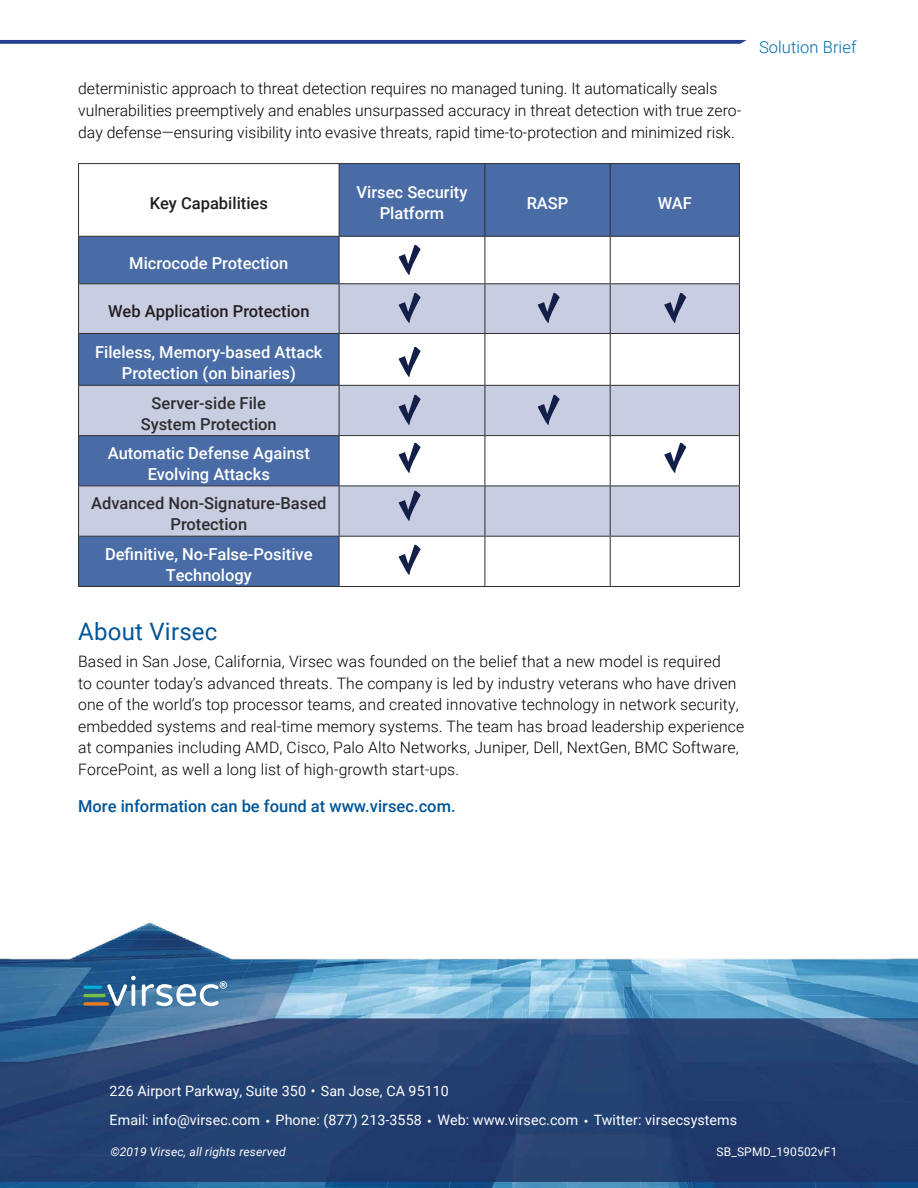
<style>
.page{position:relative;width:918px;height:1188px;background:#fff}
.page>*{position:absolute;margin:0;border:0;box-sizing:border-box;transform-origin:0 0}
.t1{font:24px "Roboto";letter-spacing:.01em;color:#015698}
.t2{font:500 16.5px/21px "Roboto";color:#fff;text-align:center}
.t3{font:500 16.5px/21px "Roboto";color:#2e2e2f;text-align:center}
.t4{font:500 16.5px "Roboto";color:#015698}
.t5{font:500 16.5px "Roboto";color:#231f20}
.t6{font:300 16.5px "Roboto";letter-spacing:.005em;color:#006daa}
.t7{font:300 15.75px/21.6px "Roboto";letter-spacing:.01em;color:#000}
.t8{font:14.25px/28.8px "Roboto";letter-spacing:.005em;color:#fff}
.t9{font:italic 12px "Roboto";letter-spacing:.015em;color:#fff}
.t10{font:12px "Roboto";letter-spacing:.015em;color:#fff}
.s1{font-family:"Myriad Pro"}
</style>
<div class="page">
<svg style="left:0;top:40px;width:747px;height:4px;background:#304a95"></svg>
<img style="left:0;top:922px;width:918px;height:266px">
<svg style="left:107px;top:976px;width:29px;height:30px"></svg>
<svg style="left:142px;top:981px;width:85px;height:25px"></svg>
<hr style="left:83px;top:986px;width:19px;height:3px;background:#00acdb;border-radius:2px">
<hr style="left:83px;top:994px;width:23px;height:3px;background:#77c043;border-radius:2px">
<svg style="left:83px;top:1002px;width:26px;height:4px"></svg>
<svg style="left:79px;top:164px;width:660px;height:422px;fill:#496ca7"></svg>
<svg style="left:79px;top:284px;width:660px;height:252px;fill:#c8cde2"></svg>
<svg style="left:340px;top:436px;width:399px;height:150px"></svg>
<hr style="left:78px;top:163px;width:261px;height:1px;background:#2e2e2f">
<hr style="left:78px;top:164px;width:1px;height:72px;background:#2e2e2f">
<hr style="left:339px;top:163px;width:146px;height:1px;background:#2e2e2f">
<hr style="left:339px;top:164px;width:1px;height:72px;background:#2e2e2f">
<hr style="left:485px;top:163px;width:125px;height:1px;background:#2e2e2f">
<hr style="left:485px;top:164px;width:1px;height:72px;background:#2e2e2f">
<hr style="left:610px;top:163px;width:130px;height:1px;background:#2e2e2f">
<hr style="left:610px;top:164px;width:1px;height:72px;background:#2e2e2f">
<hr style="left:739px;top:164px;width:1px;height:72px;background:#2e2e2f">
<hr style="left:339px;top:236px;width:146px;height:1px;background:#2e2e2f">
<hr style="left:485px;top:236px;width:125px;height:1px;background:#2e2e2f">
<hr style="left:485px;top:237px;width:1px;height:46px;background:#2e2e2f">
<hr style="left:610px;top:236px;width:130px;height:1px;background:#2e2e2f">
<hr style="left:610px;top:237px;width:1px;height:46px;background:#2e2e2f">
<hr style="left:739px;top:237px;width:1px;height:46px;background:#2e2e2f">
<hr style="left:339px;top:283px;width:146px;height:1px;background:#2e2e2f">
<hr style="left:485px;top:283px;width:125px;height:1px;background:#2e2e2f">
<hr style="left:485px;top:284px;width:1px;height:49px;background:#2e2e2f">
<hr style="left:610px;top:283px;width:130px;height:1px;background:#2e2e2f">
<hr style="left:610px;top:284px;width:1px;height:49px;background:#2e2e2f">
<hr style="left:739px;top:284px;width:1px;height:49px;background:#2e2e2f">
<hr style="left:339px;top:333px;width:146px;height:1px;background:#2e2e2f">
<hr style="left:485px;top:333px;width:125px;height:1px;background:#2e2e2f">
<hr style="left:485px;top:334px;width:1px;height:51px;background:#2e2e2f">
<hr style="left:610px;top:333px;width:130px;height:1px;background:#2e2e2f">
<hr style="left:610px;top:334px;width:1px;height:51px;background:#2e2e2f">
<hr style="left:739px;top:334px;width:1px;height:51px;background:#2e2e2f">
<hr style="left:339px;top:385px;width:146px;height:1px;background:#2e2e2f">
<hr style="left:485px;top:385px;width:125px;height:1px;background:#2e2e2f">
<hr style="left:485px;top:386px;width:1px;height:49px;background:#2e2e2f">
<hr style="left:610px;top:385px;width:130px;height:1px;background:#2e2e2f">
<hr style="left:610px;top:386px;width:1px;height:49px;background:#2e2e2f">
<hr style="left:739px;top:386px;width:1px;height:49px;background:#2e2e2f">
<hr style="left:339px;top:435px;width:146px;height:1px;background:#2e2e2f">
<hr style="left:485px;top:435px;width:125px;height:1px;background:#2e2e2f">
<hr style="left:485px;top:436px;width:1px;height:50px;background:#2e2e2f">
<hr style="left:610px;top:435px;width:130px;height:1px;background:#2e2e2f">
<hr style="left:610px;top:436px;width:1px;height:50px;background:#2e2e2f">
<hr style="left:739px;top:436px;width:1px;height:50px;background:#2e2e2f">
<hr style="left:339px;top:486px;width:146px;height:1px;background:#2e2e2f">
<hr style="left:485px;top:486px;width:125px;height:1px;background:#2e2e2f">
<hr style="left:485px;top:486px;width:1px;height:50px;background:#2e2e2f">
<hr style="left:610px;top:486px;width:130px;height:1px;background:#2e2e2f">
<hr style="left:610px;top:486px;width:1px;height:50px;background:#2e2e2f">
<hr style="left:739px;top:486px;width:1px;height:50px;background:#2e2e2f">
<hr style="left:339px;top:536px;width:146px;height:1px;background:#2e2e2f">
<hr style="left:485px;top:536px;width:125px;height:1px;background:#2e2e2f">
<hr style="left:485px;top:537px;width:1px;height:49px;background:#2e2e2f">
<hr style="left:610px;top:536px;width:130px;height:1px;background:#2e2e2f">
<hr style="left:610px;top:537px;width:1px;height:49px;background:#2e2e2f">
<hr style="left:739px;top:537px;width:1px;height:49px;background:#2e2e2f">
<hr style="left:339px;top:586px;width:146px;height:1px;background:#2e2e2f">
<hr style="left:485px;top:586px;width:125px;height:1px;background:#2e2e2f">
<hr style="left:610px;top:586px;width:130px;height:1px;background:#2e2e2f">
<hr style="left:78px;top:236px;width:261px;height:1px;background:#2e2e2f">
<hr style="left:78px;top:237px;width:1px;height:46px;background:#2e2e2f">
<hr style="left:339px;top:237px;width:1px;height:46px;background:#2e2e2f">
<hr style="left:78px;top:283px;width:261px;height:1px;background:#2e2e2f">
<hr style="left:78px;top:284px;width:1px;height:49px;background:#2e2e2f">
<hr style="left:339px;top:284px;width:1px;height:49px;background:#2e2e2f">
<hr style="left:78px;top:333px;width:261px;height:1px;background:#2e2e2f">
<hr style="left:78px;top:334px;width:1px;height:51px;background:#2e2e2f">
<hr style="left:339px;top:334px;width:1px;height:51px;background:#2e2e2f">
<hr style="left:78px;top:385px;width:261px;height:1px;background:#2e2e2f">
<hr style="left:78px;top:386px;width:1px;height:49px;background:#2e2e2f">
<hr style="left:339px;top:386px;width:1px;height:49px;background:#2e2e2f">
<hr style="left:78px;top:435px;width:261px;height:1px;background:#2e2e2f">
<hr style="left:78px;top:436px;width:1px;height:50px;background:#2e2e2f">
<hr style="left:339px;top:436px;width:1px;height:50px;background:#2e2e2f">
<hr style="left:78px;top:486px;width:261px;height:1px;background:#2e2e2f">
<hr style="left:78px;top:486px;width:1px;height:50px;background:#2e2e2f">
<hr style="left:339px;top:486px;width:1px;height:50px;background:#2e2e2f">
<hr style="left:78px;top:536px;width:261px;height:1px;background:#2e2e2f">
<hr style="left:78px;top:537px;width:1px;height:49px;background:#2e2e2f">
<hr style="left:339px;top:537px;width:1px;height:49px;background:#2e2e2f">
<hr style="left:78px;top:586px;width:261px;height:1px;background:#2e2e2f">
<svg style="left:399px;top:243px;width:22px;height:37px"></svg>
<svg style="left:399px;top:345px;width:22px;height:37px"></svg>
<svg style="left:399px;top:441px;width:22px;height:37px"></svg>
<svg style="left:399px;top:542px;width:22px;height:38px"></svg>
<svg style="left:399px;top:291px;width:22px;height:37px"></svg>
<svg style="left:538px;top:291px;width:22px;height:37px"></svg>
<svg style="left:538px;top:393px;width:22px;height:37px"></svg>
<svg style="left:664px;top:291px;width:22px;height:37px"></svg>
<svg style="left:664px;top:441px;width:22px;height:37px"></svg>
<svg style="left:399px;top:393px;width:22px;height:37px"></svg>
<svg style="left:399px;top:488px;width:22px;height:38px"></svg>
<p class="t7" style="left:78px;top:77px;width:665px">deterministic approach to threat detection requires no managed tuning. It automatically seals vulnerabilities preemptively and enables unsurpassed accuracy in threat detection with true zero&shy;day defense—ensuring visibility into evasive threats, rapid time-to-protection and minimized risk.</p>
<p class="t6" style="left:759px;top:35px;width:99px">Solution Brief</p>
<p class="t5" style="left:150px;top:191px;width:120px">Key Capabilities</p>
<p class="t2" style="left:357px;top:181px;width:112px">Virsec Security<br>Platform</p>
<p class="t2" style="left:527px;top:192px;width:43px">RASP</p>
<p class="t2" style="left:658px;top:192px;width:36px">WAF</p>
<p class="t2" style="left:129px;top:252px;width:161px">Microcode Protection</p>
<p class="t5" style="left:108px;top:300px;width:203px">Web Application Protection</p>
<p class="t2" style="left:95px;top:341px;width:229px">Fileless, Memory-based Attack<br>Protection (on binaries)</p>
<p class="t3" style="left:141px;top:392px;width:138px">Server-side File<br>System Protection</p>
<p class="t2" style="left:108px;top:442px;width:204px">Automatic Defense Against<br>Evolving Attacks</p>
<p class="t3" style="left:91px;top:492px;width:237px">Advanced Non-Signature-Based<br>Protection</p>
<p class="t2" style="left:105px;top:543px;width:209px">Definitive, No-False-Positive<br>Technology</p>
<h1 class="t1" style="left:78px;top:615px;width:141px">About Virsec</h1>
<p class="t7" style="left:78px;top:650px;width:668px">Based in San Jose, California, Virsec was founded on the belief that a new model is required<br>to counter today’s advanced threats. The company is led by industry veterans who have driven one of the world’s top processor teams, and created innovative technology in network security, embedded systems and real-time memory systems. The team has broad leadership experience at companies including AMD, Cisco, Palo Alto Networks, Juniper, Dell, NextGen, BMC Software, ForcePoint, as well a long list of high-growth start-ups.</p>
<p class="t4" style="left:78px;top:794px;width:379px">More information can be found at www.virsec.com.</p>
<p class="t8" style="left:110px;top:1076px;width:629px">226 Airport Parkway, Suite 350 • San Jose, CA 95110<br>Email: info@virsec.com <span class="s1">•</span> Phone: (877) 213-3558 <span class="s1">•</span> Web: www.virsec.com <span class="s1">•</span> Twitter: virsecsystems</p>
<p class="t9" style="left:110px;top:1144px;width:177px">©2019 Virsec, all rights reserved</p>
<p class="t10" style="left:716px;top:1144px;width:122px">SB_SPMD_190502vF1</p>
</div>
